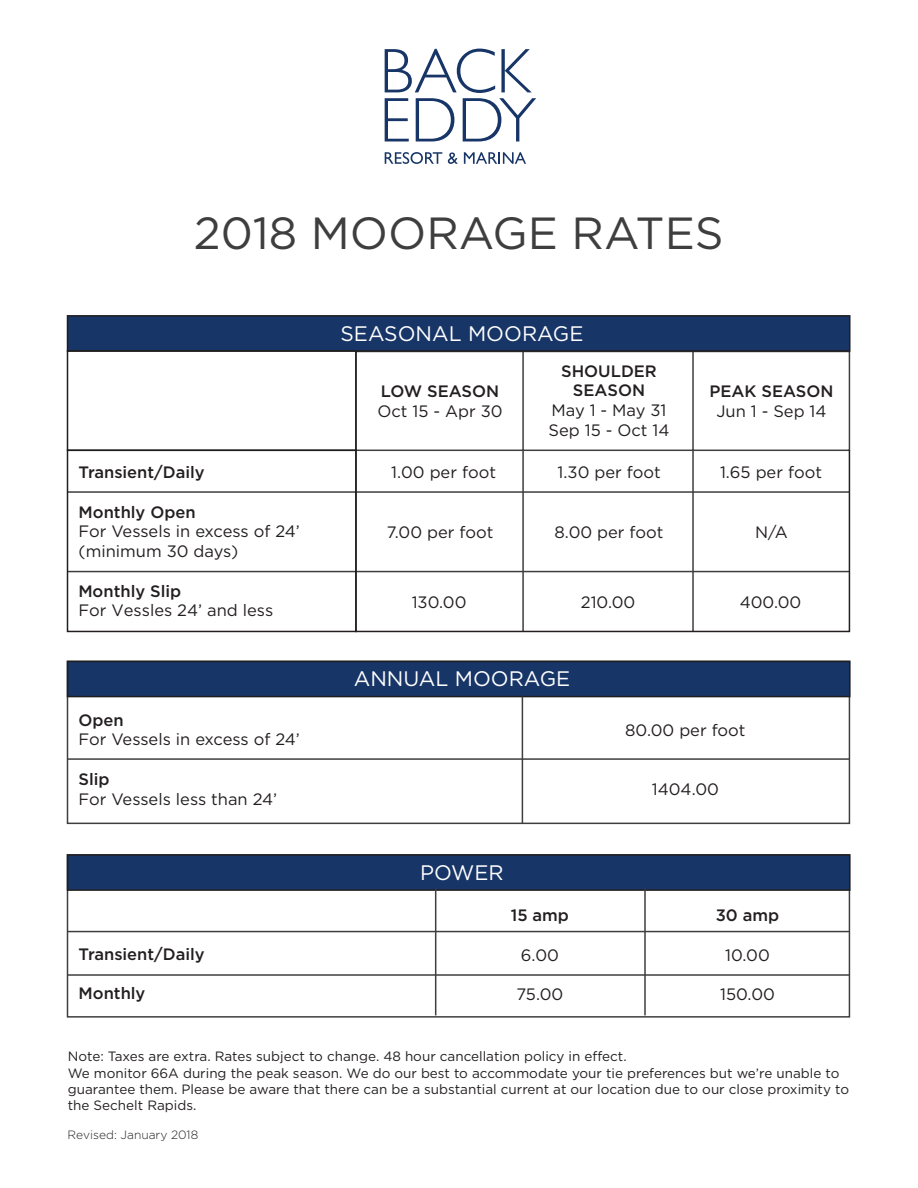
<style>
.page{position:relative;width:918px;height:1188px;background:#fff}
.page>*{position:absolute;margin:0;border:0;box-sizing:border-box;transform-origin:0 0}
.t1{font:45px "Gotham HTF";color:#3e3e3f}
.t2{font:21px "Gotham HTF";color:#fff}
.t3{font:16.5px/19.8px "Gotham HTF";color:#231f20}
.t4{font:500 16.5px/19.8px "Gotham HTF";color:#231f20;text-align:center}
.t5{font:13.5px/16.2px "Gotham HTF";color:#231f20}
.t6{font:300 12px "Gotham HTF";color:#231f20}
</style>
<div class="page">
<svg style="left:385px;top:49px;width:151px;height:92px"></svg>
<svg style="left:385px;top:152px;width:57px;height:12px"></svg>
<svg style="left:448px;top:152px;width:10px;height:12px"></svg>
<svg style="left:464px;top:152px;width:62px;height:12px"></svg>
<hr style="left:692px;top:351px;width:2px;height:99px;background:#3e3e3f">
<hr style="left:522px;top:351px;width:2px;height:99px;background:#3e3e3f">
<div style="left:67px;top:315px;width:784px;height:37px;background:#183567;border:2px solid #201d1e"></div>
<hr style="left:68px;top:491px;width:781px;height:2px;background:#3e3e3f">
<hr style="left:68px;top:571px;width:781px;height:1px;background:#3e3e3f">
<svg style="left:354px;top:448px;width:497px;height:185px"></svg>
<div style="left:67px;top:661px;width:783px;height:163px;border:2px solid #3e3e3f"></div>
<div style="left:67px;top:661px;width:784px;height:36px;background:#183567;border:2px solid #201d1e"></div>
<hr style="left:68px;top:758px;width:781px;height:2px;background:#3e3e3f">
<hr style="left:522px;top:697px;width:1px;height:126px;background:#3e3e3f">
<div style="left:67px;top:854px;width:783px;height:164px;border:2px solid #3e3e3f"></div>
<div style="left:67px;top:854px;width:784px;height:37px;background:#183567;border:2px solid #201d1e"></div>
<hr style="left:68px;top:931px;width:781px;height:1px;background:#3e3e3f">
<hr style="left:68px;top:974px;width:781px;height:2px;background:#3e3e3f">
<hr style="left:435px;top:889px;width:1px;height:126px;background:#3e3e3f">
<hr style="left:644px;top:889px;width:2px;height:126px;background:#3e3e3f">
<div style="left:67px;top:450px;width:290px;height:182px;border:2px solid #231f20"></div>
<div style="left:67px;top:350px;width:290px;height:101px;border:2px solid #201d1e"></div>
<h1 class="t1" style="left:194px;top:208px;width:531px">2018 MOORAGE RATES</h1>
<p class="t4" style="left:79px;top:462px;width:128px">Transient/Daily</p>
<p class="t4" style="left:79px;top:502px;width:119px">Monthly Open</p>
<p class="t3" style="left:79px;top:521px;width:223px">For Vessels in excess of 24’ (minimum 30 days)</p>
<p class="t4" style="left:78px;top:581px;width:104px">Monthly Slip</p>
<p class="t3" style="left:78px;top:600px;width:197px">For Vessles 24’ and less</p>
<p class="t4" style="left:79px;top:709px;width:47px">Open</p>
<p class="t3" style="left:79px;top:729px;width:223px">For Vessels in excess of 24’</p>
<p class="t4" style="left:79px;top:769px;width:33px">Slip</p>
<p class="t3" style="left:79px;top:789px;width:200px">For Vessels less than 24’</p>
<p class="t4" style="left:79px;top:944px;width:128px">Transient/Daily</p>
<p class="t4" style="left:79px;top:983px;width:68px">Monthly</p>
<h2 class="t2" style="left:341px;top:322px;width:244px">SEASONAL MOORAGE</h2>
<p class="t4" style="left:381px;top:381px;width:120px">LOW SEASON</p>
<p class="t3" style="left:377px;top:401px;width:127px">Oct 15 - Apr 30</p>
<p class="t4" style="left:561px;top:361px;width:97px">SHOULDER<br>SEASON</p>
<p class="t3" style="left:549px;top:400px;width:122px">May 1 - May 31<br>Sep 15 - Oct 14</p>
<p class="t4" style="left:709px;top:381px;width:126px">PEAK SEASON</p>
<p class="t3" style="left:716px;top:401px;width:112px">Jun 1 - Sep 14</p>
<p class="t3" style="left:391px;top:462px;width:106px">1.00 per foot</p>
<p class="t3" style="left:558px;top:462px;width:105px">1.30 per foot</p>
<p class="t3" style="left:720px;top:462px;width:104px">1.65 per foot</p>
<p class="t3" style="left:387px;top:522px;width:108px">7.00 per foot</p>
<p class="t3" style="left:555px;top:522px;width:110px">8.00 per foot</p>
<p class="t3" style="left:755px;top:522px;width:34px">N/A</p>
<p class="t3" style="left:412px;top:592px;width:56px">130.00</p>
<p class="t3" style="left:581px;top:592px;width:56px">210.00</p>
<p class="t3" style="left:740px;top:592px;width:63px">400.00</p>
<h2 class="t2" style="left:354px;top:667px;width:218px">ANNUAL MOORAGE</h2>
<p class="t3" style="left:625px;top:720px;width:122px">80.00 per foot</p>
<h2 class="t2" style="left:420px;top:861px;width:85px">POWER</h2>
<p class="t4" style="left:511px;top:905px;width:60px">15 amp</p>
<p class="t3" style="left:521px;top:945px;width:39px">6.00</p>
<p class="t3" style="left:517px;top:984px;width:48px">75.00</p>
<p class="t3" style="left:652px;top:780px;width:69px">1404.00</p>
<p class="t4" style="left:716px;top:905px;width:65px">30 amp</p>
<p class="t3" style="left:725px;top:945px;width:46px">10.00</p>
<p class="t3" style="left:720px;top:984px;width:56px">150.00</p>
<p class="t5" style="left:68px;top:1048px;width:783px">Note: Taxes are extra. Rates subject to change. 48 hour cancellation policy in effect.<br>We monitor 66A during the peak season. We do our best to accommodate your tie preferences but we’re unable to guarantee them. Please be aware that there can be a substantial current at our location due to our close proximity to the Sechelt Rapids.</p>
<p class="t6" style="left:68px;top:1128px;width:132px">Revised: January 2018</p>
</div>
